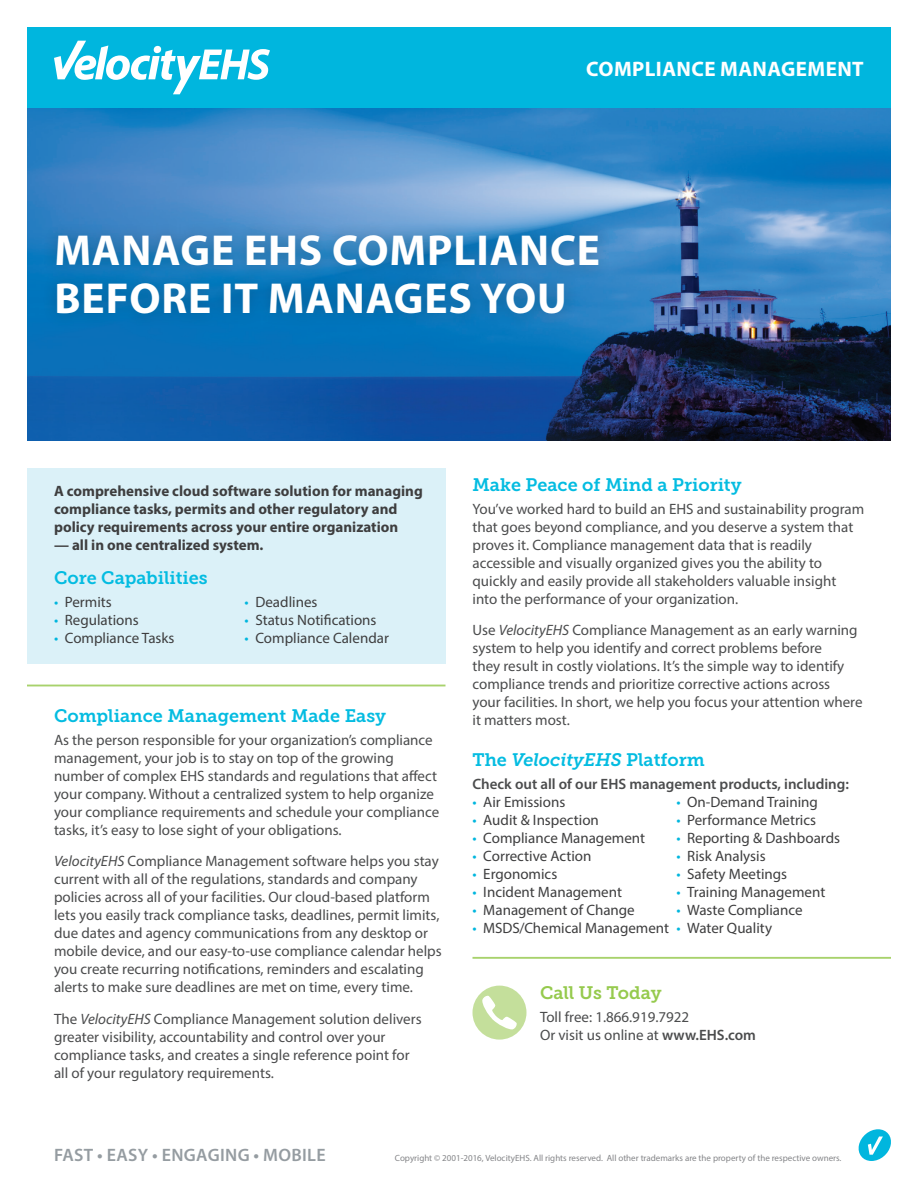
<style>
.page{position:relative;width:918px;height:1188px;background:#fff}
.page>*{position:absolute;margin:0;border:0;box-sizing:border-box;transform-origin:0 0}
.t1{font:700 43.5px/48px "Myriad Pro";letter-spacing:.02em;color:#fff}
.t2{font:700 21px "Myriad Pro";letter-spacing:.02em;color:#fff}
.t3{font:18px "Museo Slab 700";color:#04bce1}
.t4{font:600 18px "Myriad Pro";letter-spacing:.02em;color:#959ca1}
.t5{font:18px "Museo Slab 700";letter-spacing:-.005em;color:#96ca4e}
.t6{font:15px/18px "Myriad Pro";color:#4b4c4d}
.t7{font:15px "Myriad Pro";color:#3e3e3f}
.t8{font:700 15px/18px "Myriad Pro";color:#3e3e3f}
.t9{font:600 15px "Myriad Pro";color:#4b4c4d}
.t10{font:9px "Myriad Pro";color:#848588}
.s1{color:#00b6de}
.s2{font-style:italic}
.s3{font-weight:600}
</style>
<div class="page">
<svg style="left:859px;top:1129px;width:32px;height:32px"></svg>
<div style="left:27px;top:27px;width:864px;height:81px;background:#00b6de"></div>
<svg style="left:54px;top:41px;width:216px;height:53px"></svg>
<div style="left:27px;top:468px;width:419px;height:195px;background:#dbf1f8"></div>
<hr style="left:27px;top:685px;width:419px;height:1px;background:#a8d26c">
<img style="left:27px;top:108px;width:864px;height:333px">
<div style="left:42px;top:221px;width:571px;height:108px;background:#231f20;opacity:.25"></div>
<div style="left:472px;top:986px;width:54px;height:54px;background:#c4df9b;border-radius:50%"></div>
<svg style="left:482px;top:996px;width:35px;height:34px"></svg>
<hr style="left:472px;top:957px;width:419px;height:2px;background:#a8d26c">
<h2 class="t2" style="left:586px;top:55px;width:279px">COMPLIANCE MANAGEMENT</h2>
<h1 class="t1" style="left:54px;top:225px;width:547px">MANAGE EHS COMPLIANCE<br>BEFORE IT MANAGES YOU</h1>
<p class="t8" style="left:54px;top:481px;width:370px">A comprehensive cloud software solution for managing compliance tasks, permits and other regulatory and policy requirements across your entire organization</p>
<p class="t8" style="left:54px;top:535px;width:211px">— all in one centralized system.</p>
<p class="t3" style="left:54px;top:567px;width:155px">Core Capabilities</p>
<p class="t7" style="left:54px;top:593px;width:59px"><span class="s1">•</span> Permits</p>
<p class="t7" style="left:54px;top:611px;width:86px"><span class="s1">•</span> Regulations</p>
<p class="t7" style="left:54px;top:629px;width:122px"><span class="s1">•</span> Compliance Tasks</p>
<p class="t7" style="left:245px;top:593px;width:74px"><span class="s1">•</span> Deadlines</p>
<p class="t7" style="left:245px;top:611px;width:133px"><span class="s1">•</span> Status Notifications</p>
<p class="t7" style="left:245px;top:629px;width:146px"><span class="s1">•</span> Compliance Calendar</p>
<p class="t3" style="left:54px;top:705px;width:334px">Compliance Management Made Easy</p>
<p class="t6" style="left:54px;top:731px;width:387px">As the person responsible for your organization’s compliance management, your job is to stay on top of the growing number of complex EHS standards and regulations that affect your company. Without a centralized system to help organize your compliance requirements and schedule your compliance tasks, it’s easy to lose sight of your obligations.</p>
<p class="t6" style="left:54px;top:852px;width:389px"><span class="s2">VelocityEHS</span> Compliance Management software helps you stay current with all of the regulations, standards and company policies across all of your facilities. Our cloud-based platform lets you easily track compliance tasks, deadlines, permit limits, due dates and agency communications from any desktop or mobile device, and our easy-to-use compliance calendar helps you create recurring notifications, reminders and escalating alerts to make sure deadlines are met on time, every time.</p>
<p class="t6" style="left:54px;top:1010px;width:369px">The <span class="s2">VelocityEHS</span> Compliance Management solution delivers greater visibility, accountability and control over your compliance tasks, and creates a single reference point for all of your regulatory requirements.</p>
<p class="t3" style="left:472px;top:474px;width:271px">Make Peace of Mind a Priority</p>
<p class="t6" style="left:472px;top:500px;width:393px">You’ve worked hard to build an EHS and sustainability program that goes beyond compliance, and you deserve a system that proves it. Compliance management data that is readily accessible and visually organized gives you the ability to quickly and easily provide all stakeholders valuable insight into the performance of your organization.</p>
<p class="t6" style="left:472px;top:621px;width:392px">Use <span class="s2">VelocityEHS</span> Compliance Management as an early warning system to help you identify and correct problems before<br>they result in costly violations. It’s the simple way to identify compliance trends and prioritize corrective actions across<br>your facilities. In short, we help you focus your attention where it matters most.</p>
<p class="t3" style="left:472px;top:749px;width:234px">The <span class="s2">VelocityEHS</span> Platform</p>
<p class="t9" style="left:472px;top:775px;width:378px">Check out all of our EHS management products, including:</p>
<p class="t7" style="left:472px;top:793px;width:94px"><span class="s1">•</span> Air Emissions</p>
<p class="t7" style="left:472px;top:811px;width:128px"><span class="s1">•</span> Audit &amp; Inspection</p>
<p class="t7" style="left:472px;top:829px;width:174px"><span class="s1">•</span> Compliance Management</p>
<p class="t7" style="left:472px;top:847px;width:120px"><span class="s1">•</span> Corrective Action</p>
<p class="t7" style="left:472px;top:865px;width:86px"><span class="s1">•</span> Ergonomics</p>
<p class="t7" style="left:472px;top:883px;width:151px"><span class="s1">•</span> Incident Management</p>
<p class="t7" style="left:472px;top:901px;width:164px"><span class="s1">•</span> Management of Change</p>
<p class="t7" style="left:472px;top:919px;width:198px"><span class="s1">•</span> MSDS/Chemical Management</p>
<p class="t7" style="left:676px;top:793px;width:143px"><span class="s1">•</span> On-Demand Training</p>
<p class="t7" style="left:676px;top:811px;width:141px"><span class="s1">•</span> Performance Metrics</p>
<p class="t7" style="left:676px;top:829px;width:165px"><span class="s1">•</span> Reporting &amp; Dashboards</p>
<p class="t7" style="left:676px;top:847px;width:91px"><span class="s1">•</span> Risk Analysis</p>
<p class="t7" style="left:676px;top:865px;width:112px"><span class="s1">•</span> Safety Meetings</p>
<p class="t7" style="left:676px;top:883px;width:150px"><span class="s1">•</span> Training Management</p>
<p class="t7" style="left:676px;top:901px;width:128px"><span class="s1">•</span> Waste Compliance</p>
<p class="t7" style="left:676px;top:919px;width:97px"><span class="s1">•</span> Water Quality</p>
<p class="t5" style="left:540px;top:982px;width:123px">Call Us Today</p>
<p class="t6" style="left:540px;top:1008px;width:218px">Toll free: 1.866.919.7922<br>Or visit us online at <span class="s3">www.EHS.com</span></p>
<p class="t4" style="left:54px;top:1144px;width:273px">FAST • EASY • ENGAGING • MOBILE</p>
<p class="t10" style="left:395px;top:1152px;width:448px">Copyright © 2001-2016, VelocityEHS. All rights reserved. All other trademarks are the property of the respective owners.</p>
</div>
